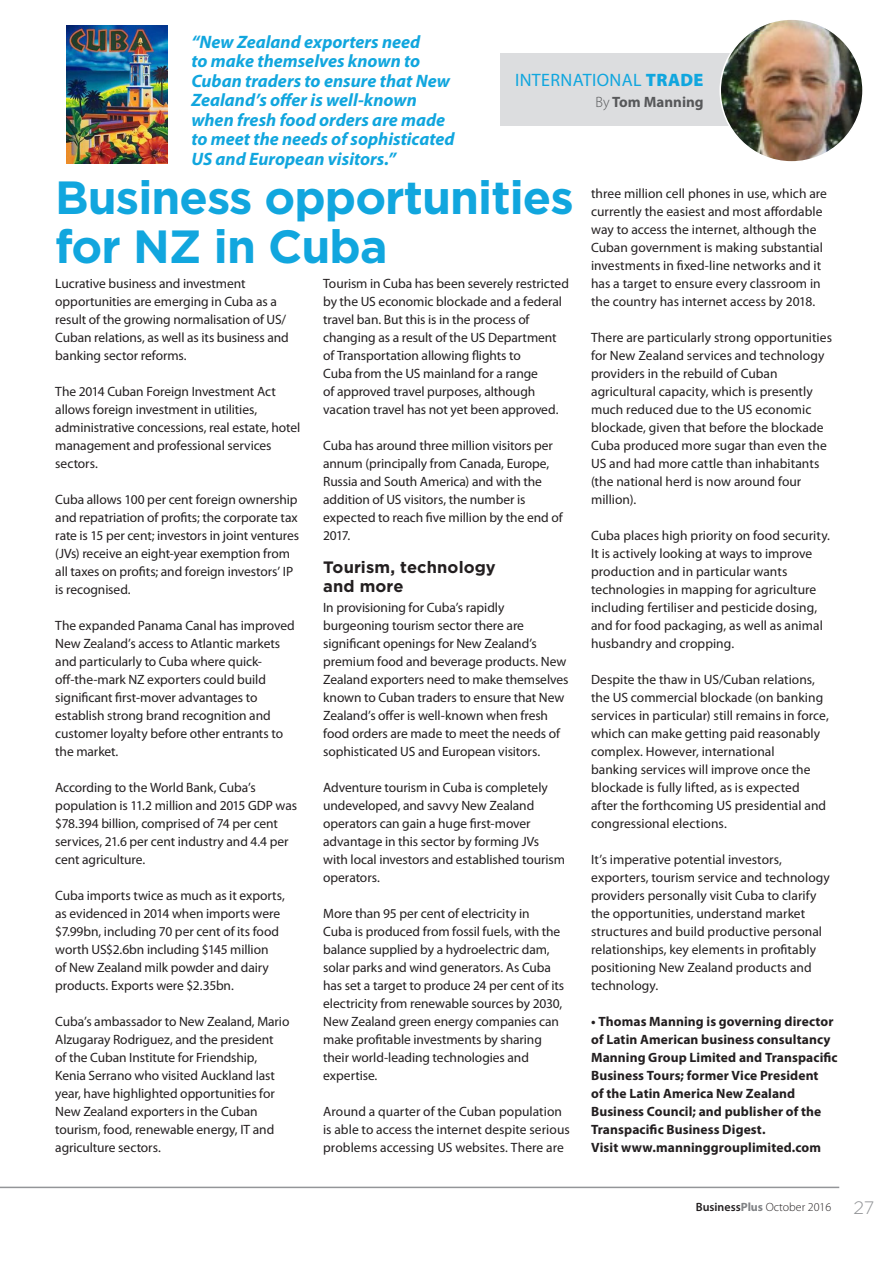
<style>
.page{position:relative;width:893px;height:1263px;background:#fff}
.page>*{position:absolute;margin:0;border:0;box-sizing:border-box;transform-origin:0 0}
.NEW__Header{font:700 46.5px/49.5px "Gotham HTF";letter-spacing:-.02em;color:#11a6de}
.NEW__Quote{font:italic 700 18px/19.5px "Myriad Pro";color:#11a6de}
.t1{font:18px "Myriad Pro";letter-spacing:.02em;color:#11a6de}
.t2{font:300 18px "Gotham";color:#939598}
.NEW__subhead{font:700 16.5px/19.8px "Gotham HTF";letter-spacing:.005em;color:#231f20}
.t3{font:700 15px "Myriad Pro";color:#57585a}
.NEW__indent_text{font:13.5px/18px "Myriad Pro";letter-spacing:-.005em;color:#231f20}
.NEW_End_of_story{font:700 13.5px/18px "Myriad Pro";letter-spacing:.01em;color:#231f20}
.t4{font:300 12px "Myriad Pro";color:#231f20}
.s1{font-weight:900}
.s2{font-weight:300}
.s3{font-weight:600}
.s4{font-weight:700;color:#808285}
</style>
<div class="page">
<hr style="left:0;top:1186px;width:839px;height:2px;background:#939598">
<div style="left:500px;top:53px;width:306px;height:72px;background:#dcdddf"></div>
<img style="left:720px;top:19px;width:143px;height:143px;border-radius:71px">
<img style="left:66px;top:26px;width:101px;height:137px">
<p class="NEW__Quote" style="left:191px;top:31px;width:265px">“New Zealand exporters need<br>to make themselves known to<br>Cuban traders to ensure that New<br>Zealand’s offer is well-known when fresh food orders are made to meet the needs of sophisticated<br>US and European visitors.”</p>
<p class="t1" style="left:515px;top:69px;width:190px">INTERNATIONAL <span class="s1">TRADE</span></p>
<p class="t3" style="left:595px;top:92px;width:110px"><span class="s2">By</span> Tom Manning</p>
<p class="NEW__Header" style="left:55px;top:171px;width:520px">Business opportunities for NZ in Cuba</p>
<p class="NEW__indent_text" style="left:323px;top:274px;width:247px">Tourism in Cuba has been severely restricted by the US economic blockade and a federal travel ban. But this is in the process of changing as a result of the US Department of Transportation allowing flights to<br>Cuba from the US mainland for a range<br>of approved travel purposes, although vacation travel has not yet been approved.</p>
<p class="NEW__indent_text" style="left:323px;top:436px;width:241px">Cuba has around three million visitors per annum (principally from Canada, Europe, Russia and South America) and with the addition of US visitors, the number is expected to reach five million by the end of 2017.</p>
<p class="NEW__subhead" style="left:323px;top:556px;width:174px">Tourism, technology and more</p>
<p class="NEW__indent_text" style="left:323px;top:598px;width:247px">In provisioning for Cuba’s rapidly burgeoning tourism sector there are significant openings for New Zealand’s premium food and beverage products. New Zealand exporters need to make themselves known to Cuban traders to ensure that New Zealand’s offer is well-known when fresh food orders are made to meet the needs of sophisticated US and European visitors.</p>
<p class="NEW__indent_text" style="left:323px;top:778px;width:243px">Adventure tourism in Cuba is completely undeveloped, and savvy New Zealand operators can gain a huge first-mover advantage in this sector by forming JVs with local investors and established tourism operators.</p>
<p class="NEW__indent_text" style="left:323px;top:904px;width:243px">More than 95 per cent of electricity in<br>Cuba is produced from fossil fuels, with the balance supplied by a hydroelectric dam, solar parks and wind generators. As Cuba has set a target to produce 24 per cent of its electricity from renewable sources by 2030, New Zealand green energy companies can make profitable investments by sharing their world-leading technologies and expertise.</p>
<p class="NEW__indent_text" style="left:323px;top:1102px;width:248px">Around a quarter of the Cuban population is able to access the internet despite serious problems accessing US websites. There are</p>
<p class="NEW__indent_text" style="left:55px;top:274px;width:235px">Lucrative business and investment opportunities are emerging in Cuba as a result of the growing normalisation of US/ Cuban relations, as well as its business and banking sector reforms.</p>
<p class="NEW__indent_text" style="left:55px;top:382px;width:247px">The 2014 Cuban Foreign Investment Act allows foreign investment in utilities, administrative concessions, real estate, hotel management and professional services sectors.</p>
<p class="NEW__indent_text" style="left:55px;top:490px;width:245px">Cuba allows 100 per cent foreign ownership and repatriation of profits; the corporate tax rate is 15 per cent; investors in joint ventures (JVs) receive an eight-year exemption from all taxes on profits; and foreign investors’ IP is recognised.</p>
<p class="NEW__indent_text" style="left:55px;top:616px;width:241px">The expanded Panama Canal has improved New Zealand’s access to Atlantic markets and particularly to Cuba where quick&shy;off-the-mark NZ exporters could build significant first-mover advantages to establish strong brand recognition and customer loyalty before other entrants to the market.</p>
<p class="NEW__indent_text" style="left:55px;top:778px;width:243px">According to the World Bank, Cuba’s population is 11.2 million and 2015 GDP was $78.394 billion, comprised of 74 per cent services, 21.6 per cent industry and 4.4 per cent agriculture.</p>
<p class="NEW__indent_text" style="left:55px;top:886px;width:231px">Cuba imports twice as much as it exports, as evidenced in 2014 when imports were $7.99bn, including 70 per cent of its food worth US$2.6bn including $145 million<br>of New Zealand milk powder and dairy products. Exports were $2.35bn.</p>
<p class="NEW__indent_text" style="left:55px;top:1012px;width:236px">Cuba’s ambassador to New Zealand, Mario Alzugaray Rodriguez, and the president<br>of the Cuban Institute for Friendship, Kenia Serrano who visited Auckland last year, have highlighted opportunities for New Zealand exporters in the Cuban tourism, food, renewable energy, IT and agriculture sectors.</p>
<p class="NEW__indent_text" style="left:591px;top:184px;width:237px">three million cell phones in use, which are currently the easiest and most affordable way to access the internet, although the Cuban government is making substantial investments in fixed-line networks and it has a target to ensure every classroom in the country has internet access by 2018.</p>
<p class="NEW__indent_text" style="left:591px;top:328px;width:242px">There are particularly strong opportunities for New Zealand services and technology providers in the rebuild of Cuban agricultural capacity, which is presently much reduced due to the US economic blockade, given that before the blockade Cuba produced more sugar than even the US and had more cattle than inhabitants (the national herd is now around four million).</p>
<p class="NEW__indent_text" style="left:591px;top:526px;width:240px">Cuba places high priority on food security.<br>It is actively looking at ways to improve production and in particular wants technologies in mapping for agriculture including fertiliser and pesticide dosing, and for food packaging, as well as animal husbandry and cropping.</p>
<p class="NEW__indent_text" style="left:591px;top:670px;width:239px">Despite the thaw in US/Cuban relations, the US commercial blockade (on banking services in particular) still remains in force, which can make getting paid reasonably complex. However, international<br>banking services will improve once the blockade is fully lifted, as is expected after the forthcoming US presidential and congressional elections.</p>
<p class="NEW__indent_text" style="left:591px;top:850px;width:240px">It’s imperative potential investors, exporters, tourism service and technology providers personally visit Cuba to clarify the opportunities, understand market structures and build productive personal relationships, key elements in profitably positioning New Zealand products and technology.</p>
<p class="NEW_End_of_story" style="left:591px;top:1012px;width:248px">• Thomas Manning is governing director of Latin American business consultancy Manning Group Limited and Transpacific Business Tours; former Vice President<br>of the Latin America New Zealand Business Council; and publisher of the Transpacific Business Digest.<br>Visit www.manninggrouplimited.com</p>
<p class="t4" style="left:696px;top:1200px;width:137px"><span class="s3">Business</span><span class="s4">Plus</span> October 2016</p>
<p class="t2" style="left:853px;top:1196px;width:22px">27</p>
</div>
